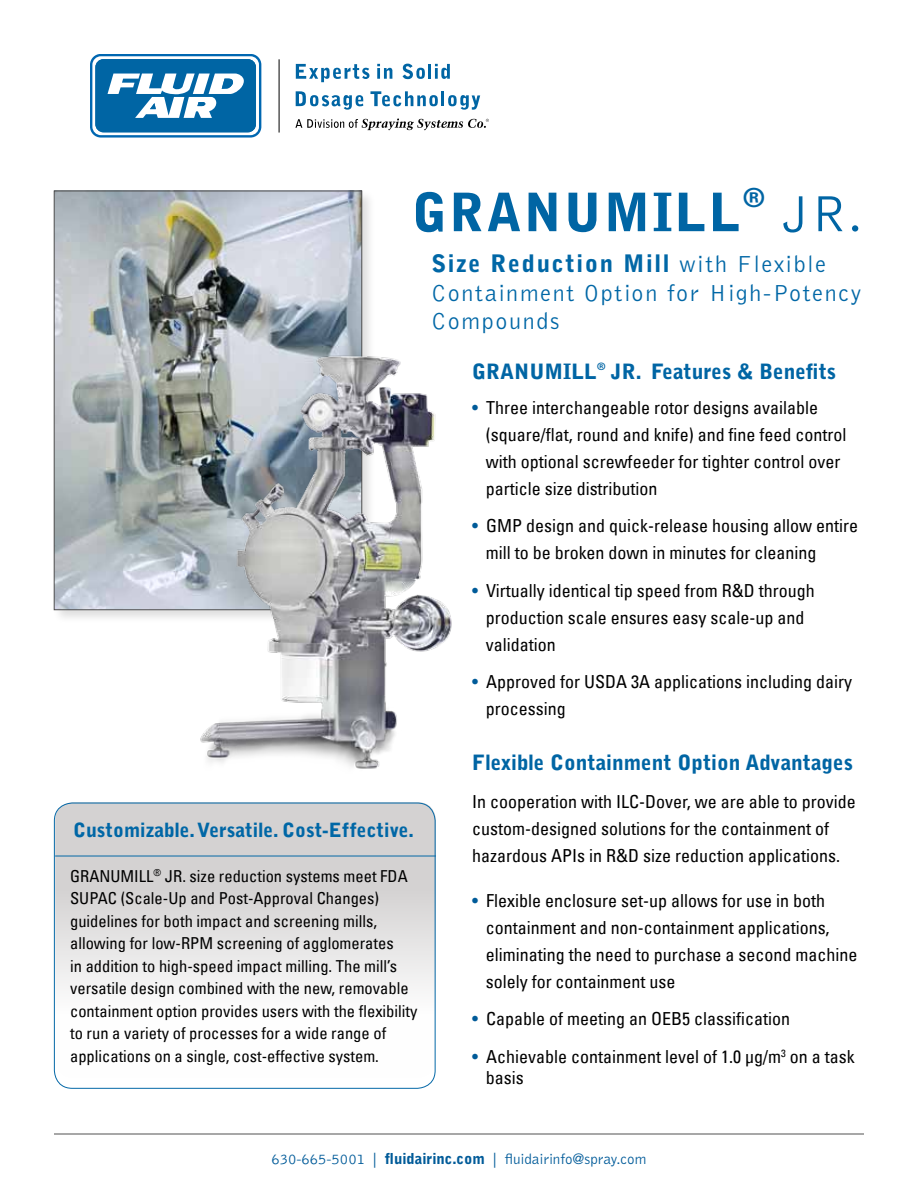
<style>
.page{position:relative;width:918px;height:1188px;background:#fff}
.page>*{position:absolute;margin:0;border:0;box-sizing:border-box;transform-origin:0 0}
.t1{font:900 52.5px "Bell Gothic Std";letter-spacing:.04em;color:#0065a4}
.t2{font:300 52.5px "Bell Gothic";color:#0065a4}
.t3{font:900 27.15px "Bell Gothic Std";color:#0065a4}
.t4{font:300 24px/28.8px "Bell Gothic";letter-spacing:.07em;color:#0067a6}
.t5{font:900 21px "Bell Gothic Std";color:#0065a4}
.t6{font:900 19.5px "Bell Gothic Std";color:#0067a6}
.t7{font:condensed 18px/27px "Univers LT";color:#000}
.t8{font:condensed 16.5px/22.5px "Univers LT";color:#000}
.t9{font:300 15px "Bell Gothic";color:#005b99}
.s1{font-weight:900}
.s2{color:#005b99}
</style>
<div class="page">
<hr style="left:54px;top:1134px;width:810px;height:1px;background:#505050">
<div style="left:90px;top:54px;width:171px;height:84px;background:linear-gradient(to right,#0469b2,#0167b1);border-radius:11px"></div>
<svg style="left:92px;top:56px;width:167px;height:79px"></svg>
<hr style="left:279px;top:59px;width:1px;height:74px;background:#000">
<svg style="left:296px;top:64px;width:73px;height:18px"></svg>
<svg style="left:377px;top:64px;width:15px;height:15px"></svg>
<svg style="left:403px;top:64px;width:22px;height:15px"></svg>
<hr style="left:428px;top:64px;width:3px;height:15px;background:#0065a4">
<svg style="left:435px;top:64px;width:15px;height:15px"></svg>
<svg style="left:296px;top:91px;width:67px;height:19px"></svg>
<svg style="left:370px;top:91px;width:68px;height:15px"></svg>
<hr style="left:441px;top:91px;width:3px;height:15px;background:#0065a4">
<svg style="left:448px;top:95px;width:32px;height:15px"></svg>
<svg style="left:295px;top:119px;width:194px;height:11px"></svg>
<div style="left:52px;top:189px;width:325px;height:436px;background:#000;opacity:.13"></div>
<img style="left:56px;top:193px;width:304px;height:415px">
<img style="left:194px;top:349px;width:258px;height:420px">
<div style="left:55px;top:802px;width:381px;height:277px;background:linear-gradient(to bottom,#c5c5c6,#fff);border-radius:18px"></div>
<div style="left:54px;top:803px;width:382px;height:286px;border:1px solid #0468a7;border-radius:18px"></div>
<hr style="left:55px;top:856px;width:381px;height:1px;background:#0468a7">
<h1 class="t1" style="left:412px;top:182px;width:330px">GRANUMILL</h1>
<h2 class="t3" style="left:743px;top:181px;width:23px">®</h2>
<h1 class="t2" style="left:783px;top:186px;width:82px">JR.</h1>
<h3 class="t4" style="left:431px;top:250px;width:432px"><span class="s1">Size Reduction Mill</span> with Flexible<br>Containment Option for High-Potency<br>Compounds</h3>
<p class="t5" style="left:472px;top:359px;width:366px">GRANUMILL<sup>®</sup> JR. Features &amp; Benefits</p>
<p class="t7" style="left:486px;top:393px;width:362px;text-indent:-14px"><span class="s2">•</span> Three interchangeable rotor designs available (square/flat, round and knife) and fine feed control with optional screwfeeder for tighter control over particle size distribution</p>
<p class="t7" style="left:486px;top:512px;width:374px;text-indent:-14px"><span class="s2">•</span> GMP design and quick-release housing allow entire mill to be broken down in minutes for cleaning</p>
<p class="t7" style="left:486px;top:576px;width:331px;text-indent:-14px"><span class="s2">•</span> Virtually identical tip speed from R&amp;D through production scale ensures easy scale-up and validation</p>
<p class="t7" style="left:486px;top:668px;width:368px;text-indent:-14px"><span class="s2">•</span> Approved for USDA 3A applications including dairy processing</p>
<p class="t5" style="left:472px;top:750px;width:382px">Flexible Containment Option Advantages</p>
<p class="t7" style="left:472px;top:788px;width:385px">In cooperation with ILC-Dover, we are able to provide custom-designed solutions for the containment of hazardous APIs in R&amp;D size reduction applications.</p>
<p class="t7" style="left:486px;top:887px;width:373px;text-indent:-14px"><span class="s2">•</span> Flexible enclosure set-up allows for use in both containment and non-containment applications, eliminating the need to purchase a second machine solely for containment use</p>
<p class="t7" style="left:472px;top:1005px;width:319px"><span class="s2">•</span> Capable of meeting an OEB5 classification</p>
<p class="t7" style="left:486px;top:1045px;width:371px;line-height:21.6px;text-indent:-13px"><span class="s2">•</span> Achievable containment level of 1.0 µg/m<sup>3</sup> on a task basis</p>
<p class="t6" style="left:73px;top:818px;width:342px">Customizable. Versatile. Cost-Effective.</p>
<p class="t8" style="left:70px;top:864px;width:349px">GRANUMILL<sup>®</sup> JR. size reduction systems meet FDA SUPAC (Scale-Up and Post-Approval Changes) guidelines for both impact and screening mills, allowing for low-RPM screening of agglomerates<br>in addition to high-speed impact milling. The mill’s versatile design combined with the new, removable containment option provides users with the flexibility to run a variety of processes for a wide range of applications on a single, cost-effective system.</p>
<p class="t9" style="left:272px;top:1151px;width:376px">630-665-5001 | <span class="s1">fluidairinc.com</span> | fluidairinfo@spray.com</p>
</div>
